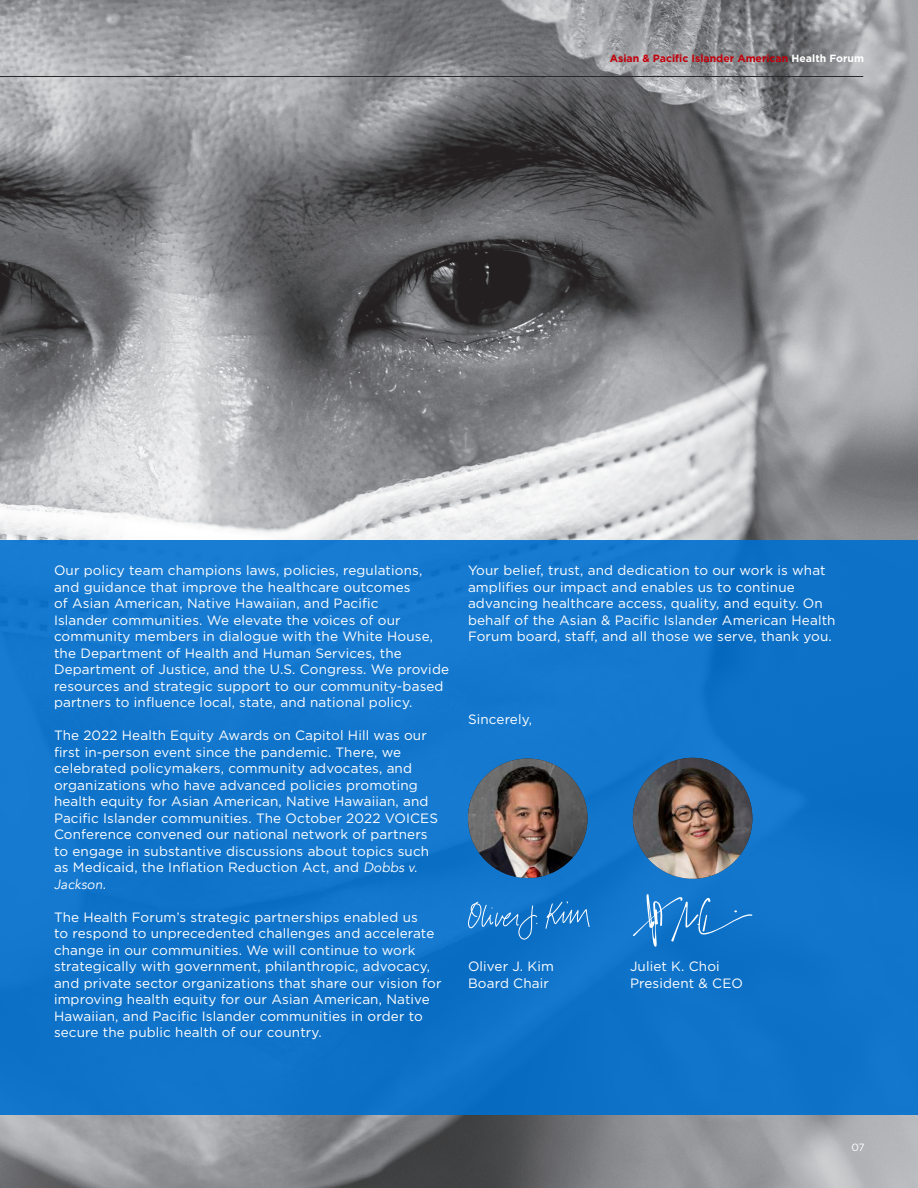
<style>
.page{position:relative;width:918px;height:1188px;background:#fff}
.page>*{position:absolute;margin:0;border:0;box-sizing:border-box;transform-origin:0 0}
.C_-_Copy__9pt{font:13.5px/16.5px "Gotham";letter-spacing:.01em;color:#fff}
.t1{font:700 10.5px "Gotham";color:#c2000b}
.t2{font:10.5px "Gotham";color:#fff}
.s1{color:#fff}
.s2{font-family:"Avenir";font-style:italic}
</style>
<div class="page">
<img style="left:0;top:0;width:918px;height:1188px">
<div style="left:0;top:540px;width:918px;height:575px;background:#1175cb"></div>
<hr style="left:0;top:76px;width:863px;height:1px;background:#2a2929">
<img style="left:633px;top:758px;width:119px;height:121px">
<img style="left:468px;top:759px;width:120px;height:119px;border-radius:60px">
<svg style="left:545px;top:901px;width:45px;height:28px"></svg>
<svg style="left:468px;top:902px;width:70px;height:38px"></svg>
<svg style="left:633px;top:894px;width:119px;height:53px"></svg>
<p class="t1" style="left:610px;top:52px;width:256px">Asian &amp; Pacific Islander American <span class="s1">Health Forum</span></p>
<p class="C_-_Copy__9pt" style="left:54px;top:562px;width:397px">Our policy team champions laws, policies, regulations, and guidance that improve the healthcare outcomes<br>of Asian American, Native Hawaiian, and Pacific<br>Islander communities. We elevate the voices of our community members in dialogue with the White House, the Department of Health and Human Services, the Department of Justice, and the U.S. Congress. We provide resources and strategic support to our community-based partners to influence local, state, and national policy.</p>
<p class="C_-_Copy__9pt" style="left:54px;top:727px;width:386px">The 2022 Health Equity Awards on Capitol Hill was our first in-person event since the pandemic. There, we celebrated policymakers, community advocates, and organizations who have advanced policies promoting health equity for Asian American, Native Hawaiian, and Pacific Islander communities. The October 2022 VOICES Conference convened our national network of partners to engage in substantive discussions about topics such as Medicaid, the Inflation Reduction Act, and <span class="s2">Dobbs v.<br>Jackson</span>.</p>
<p class="C_-_Copy__9pt" style="left:54px;top:908px;width:389px">The Health Forum’s strategic partnerships enabled us<br>to respond to unprecedented challenges and accelerate change in our communities. We will continue to work strategically with government, philanthropic, advocacy, and private sector organizations that share our vision for improving health equity for our Asian American, Native Hawaiian, and Pacific Islander communities in order to secure the public health of our country.</p>
<p class="C_-_Copy__9pt" style="left:468px;top:562px;width:369px">Your belief, trust, and dedication to our work is what amplifies our impact and enables us to continue advancing healthcare access, quality, and equity. On behalf of the Asian &amp; Pacific Islander American Health Forum board, staff, and all those we serve, thank you.</p>
<p class="C_-_Copy__9pt" style="left:468px;top:710px;width:66px">Sincerely,</p>
<p class="C_-_Copy__9pt" style="left:468px;top:958px;width:87px">Oliver J. Kim</p>
<p class="C_-_Copy__9pt" style="left:630px;top:958px;width:91px">Juliet K. Choi</p>
<p class="C_-_Copy__9pt" style="left:468px;top:974px;width:82px">Board Chair</p>
<p class="C_-_Copy__9pt" style="left:630px;top:974px;width:115px">President &amp; CEO</p>
<p class="t2" style="left:851px;top:1140px;width:15px">07</p>
</div>
